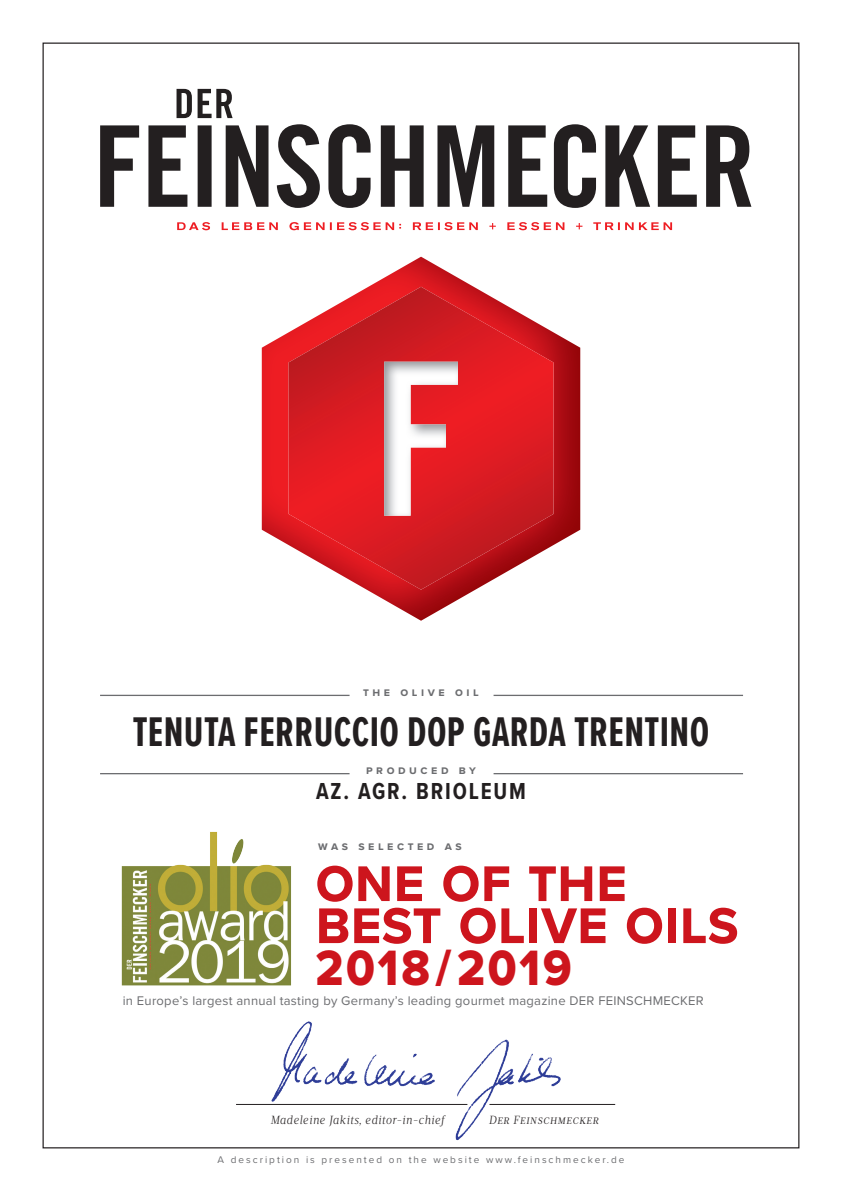
<style>
.page{position:relative;width:842px;height:1191px;background:#fff}
.page>*{position:absolute;margin:0;border:0;box-sizing:border-box;transform-origin:0 0}
.t1{font:700 63px "Proxima Nova S";color:#cd151d;scale:.95 1}
.t2{font:51.5px "Proxima Nova A Extrabld";letter-spacing:.06em;color:#cd151d;scale:.9 1}
.t3{font:700 43px "Proxima Nova S Ex Cn";letter-spacing:.01em;color:#231f20;scale:.95 1}
.t4{font:700 24px "Proxima Nova S Cond";letter-spacing:.08em;color:#231f20;scale:.95 1}
.t5{font:13px "Proxima Nova";letter-spacing:.02em;color:#6c6d70}
.t6{font:italic 300 12.1px "Velino Text";letter-spacing:.05em;color:#231f20}
.t7{font:700 12px "Proxima Nova S";letter-spacing:.3em;color:#6c6d70}
.t8{font:10px "Proxima Nova";letter-spacing:.2em;color:#6c6d70}
</style>
<div class="page">
<img style="left:262px;top:257px;width:318px;height:364px">
<img style="left:289px;top:287px;width:264px;height:302px">
<img style="left:384px;top:362px;width:74px;height:154px">
<hr style="left:236px;top:1104px;width:231px;height:1px;background:#231f20">
<hr style="left:489px;top:1104px;width:126px;height:1px;background:#231f20">
<img style="left:265px;top:1021px;width:307px;height:128px">
<svg style="left:177px;top:89px;width:56px;height:29px"></svg>
<svg style="left:177px;top:222px;width:495px;height:8px"></svg>
<svg style="left:100px;top:124px;width:651px;height:84px"></svg>
<hr style="left:100px;top:694px;width:250px;height:2px;background:#6c6d70">
<hr style="left:100px;top:773px;width:250px;height:1px;background:#6c6d70">
<hr style="left:494px;top:694px;width:249px;height:2px;background:#6c6d70">
<hr style="left:494px;top:773px;width:249px;height:1px;background:#6c6d70">
<img style="left:121px;top:831px;width:170px;height:155px">
<p class="t7" style="left:363px;top:683px;width:117px">the olive oil</p>
<h3 class="t3" style="left:133px;top:700px;width:608px">TENUTA FERRUCCIO DOP GARDA TRENTINO</h3>
<h3 class="t4" style="left:316px;top:773px;width:222px">AZ. AGR. BRIOLEUM</h3>
<p class="t7" style="left:366px;top:761px;width:111px">produced by</p>
<p class="t7" style="left:318px;top:837px;width:145px">was selected as</p>
<h1 class="t1" style="left:315px;top:833px;width:330px">one of the</h1>
<h1 class="t1" style="left:315px;top:875px;width:447px">best olive oils</h1>
<h2 class="t2" style="left:315px;top:929px;width:286px">2018/2019</h2>
<p class="t5" style="left:123px;top:991px;width:583px">in Europe’s largest annual tasting by Germany’s leading gourmet magazine DER FEINSCHMECKER</p>
<p class="t6" style="left:270px;top:1113px;width:176px">Madeleine Jakits, editor-in-chief</p>
<p class="t6" style="left:489px;top:1113px;width:111px">Der Feinschmecker</p>
<p class="t8" style="left:218px;top:1152px;width:408px">A description is presented on the website www.feinschmecker.de</p>
</div>
